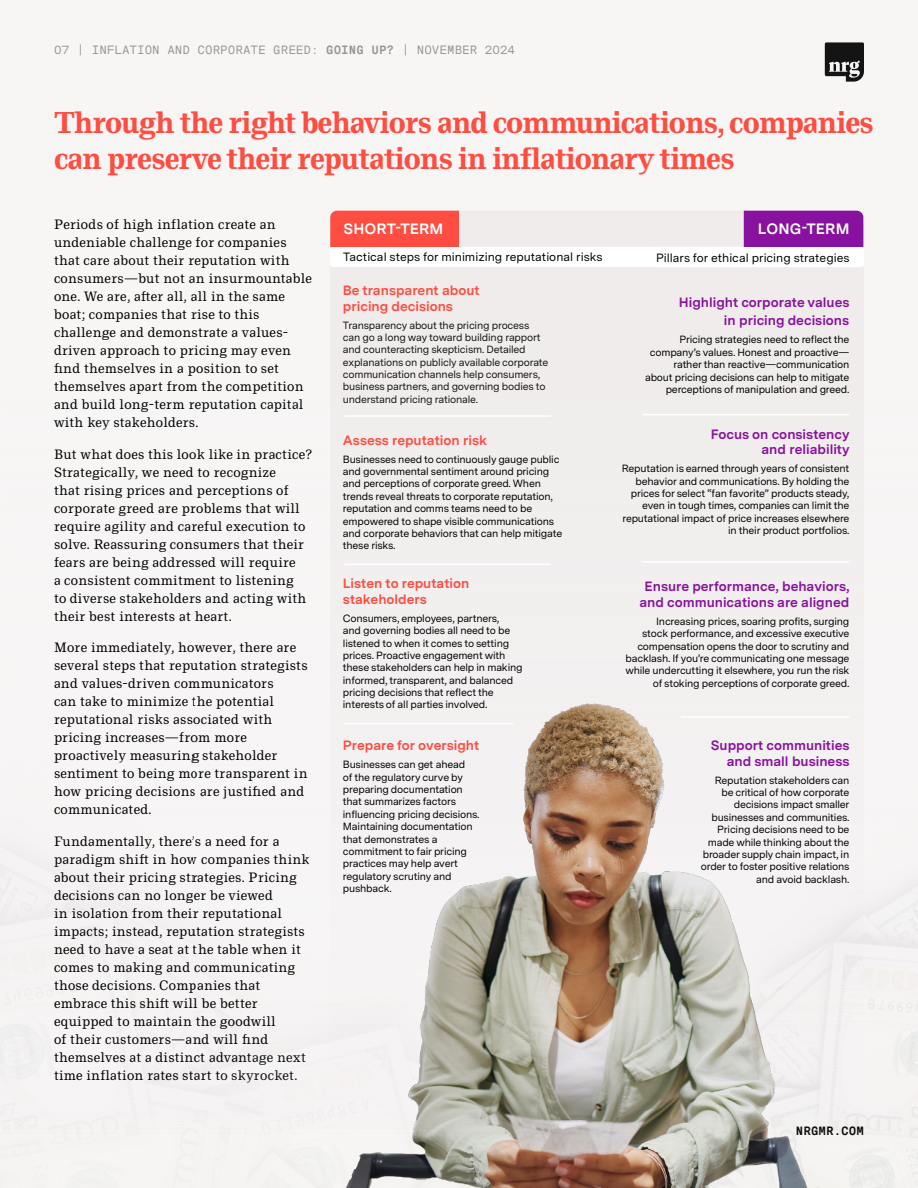
<style>
.page{position:relative;width:918px;height:1188px;background:#f7f6f5}
.page>*{position:absolute;margin:0;border:0;box-sizing:border-box;transform-origin:0 0}
.t1{font:700 30px/36px "Messina Modern";letter-spacing:-.03em;color:#ff4d42}
.t2{font:700 15px "Messina Sans";letter-spacing:.01em;color:#fff}
.t3{font:13.5px/18px "Messina Modern";letter-spacing:.02em;color:#000}
.t4{font:700 13.5px/15.5px "Messina Sans";color:#8a129e;text-align:right}
.t5{font:700 13.5px/15.5px "Messina Sans";color:#ff4d42}
.t6{font:12px "Messina Sans";color:#000}
.t7{font:12px "Messina Sans Mono";color:#959595}
.t8{font:700 12px "Messina Sans Mono";color:#000}
.t9{font:10.5px/12.5px "Messina Sans";letter-spacing:-.02em;color:#000;text-align:right}
.t10{font:10.5px/12.5px "Messina Sans";letter-spacing:-.02em;color:#141414}
.s1{font-weight:700}
</style>
<div class="page">
<svg style="left:825px;top:42px;width:39px;height:40px"></svg>
<div style="left:330px;top:211px;width:534px;height:977px;background:#f1eeed;border-radius:18px"></div>
<div style="left:330px;top:247px;width:534px;height:20px;background:#fff;border-radius:2px"></div>
<div style="left:330px;top:211px;width:129px;height:36px;background:#ff4d42"></div>
<div style="left:744px;top:211px;width:119px;height:36px;background:#89119f"></div>
<img style="left:345px;top:703px;width:521px;height:485px">
<hr style="left:344px;top:415px;width:207px;height:2px;background:#fff">
<hr style="left:344px;top:564px;width:207px;height:1px;background:#fff">
<hr style="left:344px;top:723px;width:169px;height:1px;background:#fff">
<hr style="left:681px;top:716px;width:168px;height:2px;background:#fff">
<hr style="left:643px;top:561px;width:206px;height:2px;background:#fff">
<hr style="left:643px;top:414px;width:206px;height:1px;background:#fff">
<p class="t7" style="left:54px;top:41px;width:463px">07 | INFLATION AND CORPORATE GREED: <span class="s1">GOING UP?</span> | NOVEMBER 2024</p>
<h1 class="t1" style="left:54px;top:103px;width:821px">Through the right behaviors and communications, companies can preserve their reputations in inflationary times</h1>
<p class="t3" style="left:54px;top:215px;width:260px">Periods of high inflation create an undeniable challenge for companies that care about their reputation with consumers—but not an insurmountable one. We are, after all, all in the same boat; companies that rise to this challenge and demonstrate a values&shy;driven approach to pricing may even find themselves in a position to set themselves apart from the competition and build long-term reputation capital with key stakeholders.</p>
<p class="t3" style="left:54px;top:445px;width:260px">But what does this look like in practice?<br>Strategically, we need to recognize<br>that rising prices and perceptions of corporate greed are problems that will require agility and careful execution to solve. Reassuring consumers that their fears are being addressed will require<br>a consistent commitment to listening<br>to diverse stakeholders and acting with their best interests at heart.</p>
<p class="t3" style="left:54px;top:638px;width:255px">More immediately, however, there are several steps that reputation strategists and values-driven communicators<br>can take to minimize the potential reputational risks associated with pricing increases—from more proactively measuring stakeholder sentiment to being more transparent in how pricing decisions are justified and communicated.</p>
<p class="t3" style="left:54px;top:832px;width:257px">Fundamentally, there’s a need for a paradigm shift in how companies think about their pricing strategies. Pricing decisions can no longer be viewed<br>in isolation from their reputational impacts; instead, reputation strategists need to have a seat at the table when it comes to making and communicating those decisions. Companies that embrace this shift will be better equipped to maintain the goodwill<br>of their customers—and will find themselves at a distinct advantage next time inflation rates start to skyrocket.</p>
<h2 class="t2" style="left:344px;top:217px;width:101px">SHORT-TERM</h2>
<p class="t6" style="left:343px;top:249px;width:261px">Tactical steps for minimizing reputational risks</p>
<p class="t5" style="left:343px;top:282px;width:138px">Be transparent about pricing decisions</p>
<p class="t10" style="left:343px;top:319px;width:207px">Transparency about the pricing process can go a long way toward building rapport and counteracting skepticism. Detailed explanations on publicly available corporate communication channels help consumers, business partners, and governing bodies to understand pricing rationale.</p>
<p class="t5" style="left:343px;top:432px;width:146px">Assess reputation risk</p>
<p class="t9" style="left:343px;top:453px;width:221px;text-align:left">Businesses need to continuously gauge public and governmental sentiment around pricing and perceptions of corporate greed. When trends reveal threats to corporate reputation, reputation and comms teams need to be empowered to shape visible communications and corporate behaviors that can help mitigate these risks.</p>
<p class="t5" style="left:343px;top:576px;width:128px">Listen to reputation stakeholders</p>
<p class="t9" style="left:343px;top:612px;width:181px;text-align:left">Consumers, employees, partners,<br>and governing bodies all need to be listened to when it comes to setting prices. Proactive engagement with these stakeholders can help in making informed, transparent, and balanced pricing decisions that reflect the interests of all parties involved.</p>
<p class="t5" style="left:343px;top:737px;width:138px">Prepare for oversight</p>
<p class="t9" style="left:343px;top:758px;width:138px;text-align:left">Businesses can get ahead<br>of the regulatory curve by preparing documentation that summarizes factors influencing pricing decisions.<br>Maintaining documentation that demonstrates a commitment to fair pricing practices may help avert regulatory scrutiny and pushback.</p>
<h2 class="t2" style="left:758px;top:218px;width:93px">LONG-TERM</h2>
<p class="t6" style="left:656px;top:249px;width:195px">Pillars for ethical pricing strategies</p>
<p class="t4" style="left:679px;top:293px;width:172px;line-height:18.1px">Highlight corporate values in pricing decisions</p>
<p class="t9" style="left:645px;top:333px;width:206px">Pricing strategies need to reflect the company’s values. Honest and proactive— rather than reactive—communication about pricing decisions can help to mitigate perceptions of manipulation and greed.</p>
<p class="t4" style="left:711px;top:426px;width:140px">Focus on consistency and reliability</p>
<p class="t9" style="left:622px;top:462px;width:229px">Reputation is earned through years of consistent behavior and communications. By holding the prices for select “fan favorite” products steady, even in tough times, companies can limit the reputational impact of price increases elsewhere in their product portfolios.</p>
<p class="t4" style="left:639px;top:579px;width:212px;text-align:center">Ensure performance, behaviors, and communications are aligned</p>
<p class="t9" style="left:625px;top:615px;width:226px">Increasing prices, soaring profits, surging<br>stock performance, and excessive executive compensation opens the door to scrutiny and backlash. If you’re communicating one message while undercutting it elsewhere, you run the risk of stoking perceptions of corporate greed.</p>
<p class="t4" style="left:711px;top:737px;width:140px">Support communities and small business</p>
<p class="t9" style="left:701px;top:774px;width:150px">Reputation stakeholders can be critical of how corporate decisions impact smaller businesses and communities.<br>Pricing decisions need to be made while thinking about the broader supply chain impact, in order to foster positive relations and avoid backlash.</p>
<p class="t8" style="left:796px;top:1122px;width:70px">NRGMR.COM</p>
</div>
